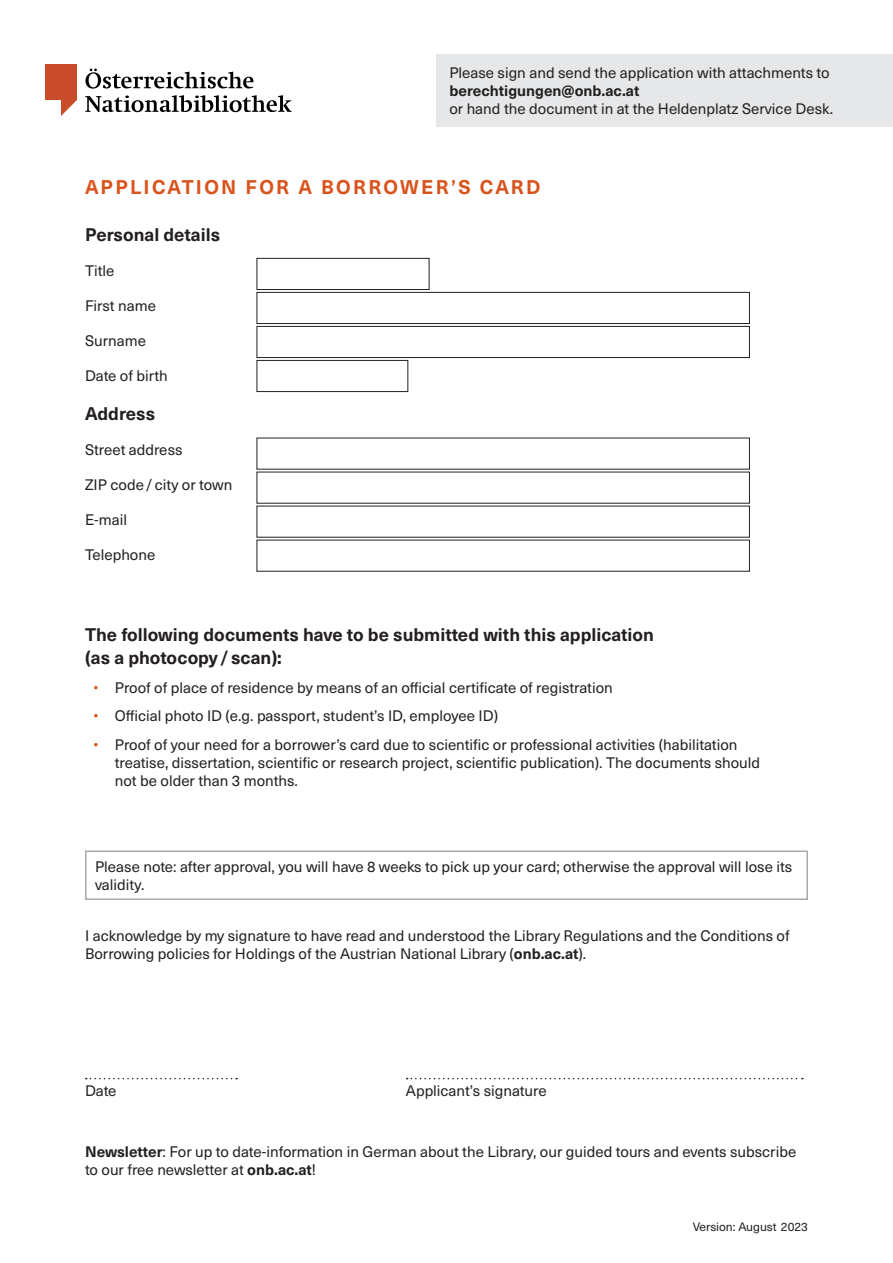
<style>
.page{position:relative;width:893px;height:1263px;background:#fff}
.page>*{position:absolute;margin:0;border:0;box-sizing:border-box;transform-origin:0 0}
.t1{font:700 19.5px "Neue Haas Unica W1 G";letter-spacing:.12em;color:#d9531c}
.t2{font:700 18px/22.5px "Neue Haas Unica W1 G";color:#231f20}
.t3{font:15px/18px "Neue Haas Unica W1 G";color:#231f20}
.t4{font:700 15px "Neue Haas Unica W1 G";color:#231f20}
.t5{font:12px "Neue Haas Unica W1 G";color:#231f20}
.s1{color:#d9531c}
.s2{font-weight:700}
</style>
<div class="page">
<div style="left:85px;top:850px;width:723px;height:50px;border:2px solid #a8a9ad"></div>
<svg style="left:86px;top:1078px;width:151px;height:1px"></svg>
<svg style="left:407px;top:1078px;width:396px;height:1px"></svg>
<div style="left:437px;top:54px;width:456px;height:73px;background:#e6e7e9"></div>
<div style="left:257px;top:292px;width:493px;height:32px;border:1px solid #231f20"></div>
<div style="left:257px;top:258px;width:172px;height:32px;border:1px solid #231f20"></div>
<div style="left:257px;top:360px;width:151px;height:32px;border:1px solid #231f20"></div>
<div style="left:257px;top:326px;width:493px;height:32px;border:1px solid #231f20"></div>
<div style="left:257px;top:540px;width:493px;height:32px;border:1px solid #231f20"></div>
<div style="left:45px;top:64px;width:32px;height:36px;background:#c94d2a"></div>
<svg style="left:61px;top:100px;width:16px;height:16px"></svg>
<svg style="left:85px;top:69px;width:168px;height:20px"></svg>
<svg style="left:85px;top:95px;width:207px;height:17px"></svg>
<p class="t3" style="left:449px;top:63px;width:382px">Please sign and send the application with attachments to</p>
<p class="t4" style="left:449px;top:79px;width:192px">berechtigungen@onb.ac.at</p>
<p class="t3" style="left:449px;top:99px;width:385px">or hand the document in at the Heldenplatz Service Desk.</p>
<h1 class="t1" style="left:85px;top:172px;width:457px">APPLICATION FOR A BORROWER’S CARD</h1>
<p class="t2" style="left:85px;top:222px;width:137px">Personal details</p>
<p class="t3" style="left:85px;top:261px;width:31px">Title</p>
<p class="t3" style="left:85px;top:296px;width:72px">First name</p>
<p class="t3" style="left:85px;top:331px;width:63px">Surname</p>
<p class="t3" style="left:85px;top:366px;width:84px">Date of birth</p>
<p class="t2" style="left:85px;top:401px;width:72px">Address</p>
<p class="t3" style="left:85px;top:440px;width:99px">Street address</p>
<p class="t3" style="left:85px;top:475px;width:149px">ZIP code/city or town</p>
<p class="t3" style="left:85px;top:510px;width:43px">E-mail</p>
<p class="t3" style="left:85px;top:545px;width:72px">Telephone</p>
<p class="t2" style="left:85px;top:623px;width:570px">The following documents have to be submitted with this application (as a photocopy/scan):</p>
<p class="t3" style="left:94px;top:677px;width:521px"><span class="s1">•</span> Proof of place of residence by means of an official certificate of registration</p>
<p class="t3" style="left:94px;top:706px;width:406px"><span class="s1">•</span> Official photo ID (e.g. passport, student’s ID, employee ID)</p>
<p class="t3" style="left:115px;top:735px;width:647px;text-indent:-21px"><span class="s1">•</span> Proof of your need for a borrower’s card due to scientific or professional activities (habilitation treatise, dissertation, scientific or research project, scientific publication). The documents should not be older than 3 months.</p>
<p class="t3" style="left:95px;top:857px;width:699px">Please note: after approval, you will have 8 weeks to pick up your card; otherwise the approval will lose its validity.</p>
<p class="t3" style="left:85px;top:926px;width:706px">I acknowledge by my signature to have read and understood the Library Regulations and the Conditions of<br>Borrowing policies for Holdings of the Austrian National Library (<span class="s2">onb.ac.at</span>).</p>
<p class="t3" style="left:85px;top:1081px;width:33px">Date</p>
<p class="t3" style="left:406px;top:1081px;width:142px">Applicant’s signature</p>
<p class="t3" style="left:85px;top:1142px;width:713px"><span class="s2">Newsletter</span>: For up to date-information in German about the Library, our guided tours and events subscribe to our free newsletter at <span class="s2">onb.ac.at</span>!</p>
<p class="t5" style="left:693px;top:1218px;width:117px">Version: August 2023</p>
</div>
